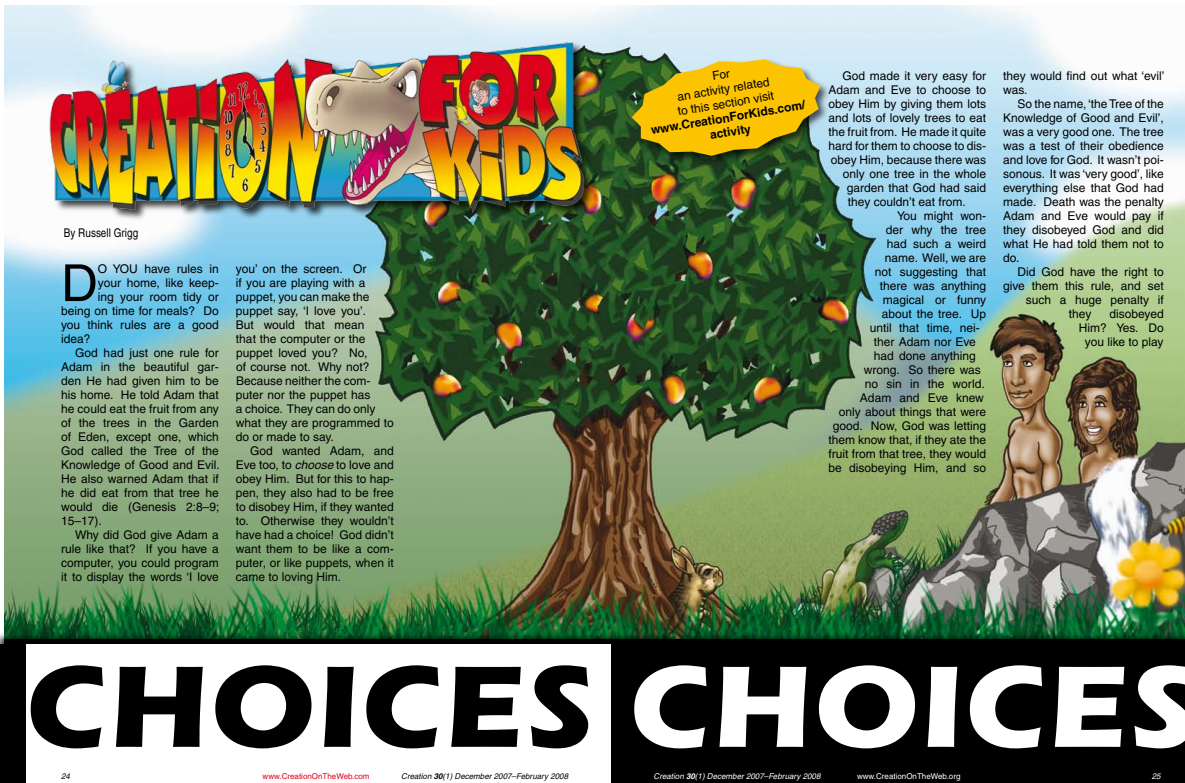
<style>
.page{position:relative;width:1185px;height:783px;background:#fff}
.page>*{position:absolute;margin:0;border:0;box-sizing:border-box;transform-origin:0 0}
.t1{font:51px "Helvetica";color:#000}
.t2{font:12px/14px "Helvetica";color:#000}
.t3{font:700 12px/14.4px "Helvetica";color:#000;text-align:center}
.t4{font:12px "Helvetica";color:#000;scale:.83 1}
.t5{font:italic 8px "Helvetica";color:#000}
.t6{font:italic 8px "Helvetica";color:#fff}
.t7{font:8px "Helvetica";color:#e2001a}
.t8{font:8px "Helvetica";color:#fff}
.s1{font-style:italic}
.s2{font-weight:700}
</style>
<div class="page">
<img style="left:4px;top:5px;width:1181px;height:626px">
<div style="left:0;top:631px;width:1185px;height:151px;background:#000;opacity:.75"></div>
<div style="left:4px;top:642px;width:607px;height:140px;background:#fff"></div>
<div style="left:611px;top:642px;width:574px;height:140px;background:#000"></div>
<img style="left:32px;top:19px;width:571px;height:208px">
<div style="left:4px;top:638px;width:1181px;height:5px;background:#000"></div>
<div style="left:4px;top:642px;width:22px;height:140px;background:#000"></div>
<svg style="left:31px;top:665px;width:557px;height:83px;fill:#000"></svg>
<svg style="left:634px;top:665px;width:551px;height:83px;fill:#fff"></svg>
<div style="left:630px;top:56px;width:201px;height:111px;background:#000;opacity:.65"></div>
<svg style="left:632px;top:59px;width:188px;height:97px"></svg>
<p class="t4" style="left:64px;top:226px;width:91px">By Russell Grigg</p>
<h1 class="t1" style="left:61px;top:253px;width:38px">D</h1>
<p class="t2" style="left:98px;top:262px;width:122px">O YOU have rules in</p>
<p class="t2" style="left:98px;top:276px;width:122px">your home, like keep-</p>
<p class="t2" style="left:98px;top:290px;width:122px">ing your room tidy or</p>
<p class="t2" style="left:61px;top:304px;width:159px">being on time for meals? Do</p>
<p class="t2" style="left:61px;top:318px;width:159px">you think rules are a good</p>
<p class="t2" style="left:61px;top:332px;width:31px">idea?</p>
<p class="t2" style="left:75px;top:346px;width:145px">God had just one rule for</p>
<p class="t2" style="left:61px;top:360px;width:159px">Adam in the beautiful gar-</p>
<p class="t2" style="left:61px;top:374px;width:159px">den He had given him to be</p>
<p class="t2" style="left:61px;top:388px;width:159px">his home. He told Adam that</p>
<p class="t2" style="left:61px;top:402px;width:159px">he could eat the fruit from any</p>
<p class="t2" style="left:61px;top:416px;width:159px">of the trees in the Garden</p>
<p class="t2" style="left:61px;top:430px;width:159px">of Eden, except one, which</p>
<p class="t2" style="left:61px;top:444px;width:159px">God called the Tree of the</p>
<p class="t2" style="left:61px;top:458px;width:160px">Knowledge of Good and Evil.</p>
<p class="t2" style="left:61px;top:472px;width:159px">He also warned Adam that if</p>
<p class="t2" style="left:61px;top:486px;width:159px">he did eat from that tree he</p>
<p class="t2" style="left:61px;top:500px;width:160px">would die (Genesis 2:8–9;</p>
<p class="t2" style="left:61px;top:514px;width:42px">15–17).</p>
<p class="t2" style="left:75px;top:528px;width:145px">Why did God give Adam a</p>
<p class="t2" style="left:61px;top:542px;width:159px">rule like that? If you have a</p>
<p class="t2" style="left:61px;top:556px;width:159px">computer, you could program</p>
<p class="t2" style="left:61px;top:570px;width:159px">it to display the words ‘I love</p>
<p class="t2" style="left:236px;top:261px;width:159px">you’ on the screen. Or<br>if you are playing with a puppet, you can make the puppet say, ‘I love you’.<br>But would that mean<br>that the computer or the puppet loved you? No,<br>of course not. Why not?<br>Because neither the com&shy;puter nor the puppet has<br>a choice. They can do only what they are programmed to do or made to say.</p>
<p class="t2" style="left:236px;top:443px;width:159px;text-align:justify;text-indent:14px">God wanted Adam, and Eve too, to <span class="s1">choose</span> to love and obey Him. But for this to hap&shy;pen, they also had to be free to disobey Him, if they wanted to. Otherwise they wouldn’t have had a choice! God didn’t want them to be like a com&shy;puter, or like puppets, when it came to loving Him.</p>
<p class="t2" style="left:672px;top:75px;width:99px;line-height:14.4px;text-align:center;rotate:-9deg">For<br>an activity related to this section visit</p>
<p class="t3" style="left:650px;top:122px;width:158px;rotate:-9deg">www.CreationForKids.com/ activity</p>
<p class="t2" style="left:843px;top:69px;width:145px">God made it very easy for</p>
<p class="t2" style="left:828px;top:83px;width:159px">Adam and Eve to choose to</p>
<p class="t2" style="left:828px;top:97px;width:159px">obey Him by giving them lots</p>
<p class="t2" style="left:828px;top:111px;width:159px">and lots of lovely trees to eat</p>
<p class="t2" style="left:828px;top:125px;width:159px">the fruit from. He made it quite</p>
<p class="t2" style="left:828px;top:139px;width:159px">hard for them to choose to dis-</p>
<p class="t2" style="left:831px;top:153px;width:157px">obey Him, because there was</p>
<p class="t2" style="left:843px;top:167px;width:145px">only one tree in the whole</p>
<p class="t2" style="left:847px;top:181px;width:141px">garden that God had said</p>
<p class="t2" style="left:848px;top:195px;width:119px">they couldn’t eat from.</p>
<p class="t2" style="left:897px;top:209px;width:91px">You might won-</p>
<p class="t2" style="left:886px;top:223px;width:102px">der why the tree</p>
<p class="t2" style="left:887px;top:237px;width:101px">had such a weird</p>
<p class="t2" style="left:885px;top:251px;width:103px">name. Well, we are</p>
<p class="t2" style="left:875px;top:265px;width:113px">not suggesting that</p>
<p class="t2" style="left:880px;top:279px;width:108px">there was anything</p>
<p class="t2" style="left:883px;top:293px;width:105px">magical or funny</p>
<p class="t2" style="left:882px;top:307px;width:106px">about the tree. Up</p>
<p class="t2" style="left:870px;top:321px;width:112px">until that time, nei-</p>
<p class="t2" style="left:874px;top:335px;width:104px">ther Adam nor Eve</p>
<p class="t2" style="left:874px;top:349px;width:104px">had done anything</p>
<p class="t2" style="left:864px;top:363px;width:118px">wrong. So there was</p>
<p class="t2" style="left:865px;top:377px;width:121px">no sin in the world.</p>
<p class="t2" style="left:860px;top:391px;width:125px">Adam and Eve knew</p>
<p class="t2" style="left:839px;top:405px;width:149px">only about things that were</p>
<p class="t2" style="left:833px;top:419px;width:155px">good. Now, God was letting</p>
<p class="t2" style="left:828px;top:433px;width:159px">them know that, if they ate the</p>
<p class="t2" style="left:828px;top:447px;width:159px">fruit from that tree, they would</p>
<p class="t2" style="left:828px;top:461px;width:159px">be disobeying Him, and so</p>
<p class="t2" style="left:1003px;top:69px;width:163px">they would find out what ‘evil’ was.</p>
<p class="t2" style="left:1003px;top:97px;width:162px;text-align:justify;text-indent:14px">So the name,‘theTree of the Knowledge of Good and Evil’, was a very good one. The tree was a test of their obedience and love for God. It wasn’t poi&shy;sonous. It was ‘very good’, like everything else that God had made. Death was the penalty Adam and Eve would pay if they disobeyed God and did what He had told them not to do.</p>
<p class="t2" style="left:1017px;top:265px;width:148px">Did God have the right to</p>
<p class="t2" style="left:1003px;top:279px;width:162px">give them this rule, and set</p>
<p class="t2" style="left:1026px;top:293px;width:139px">such a huge penalty if</p>
<p class="t2" style="left:1069px;top:307px;width:24px">they</p>
<p class="t2" style="left:1079px;top:307px;width:86px;text-align:right">disobeyed<br>Him? Yes. Do you like to play</p>
<p class="t5" style="left:61px;top:771px;width:10px">24</p>
<p class="t7" style="left:263px;top:771px;width:108px">www.CreationOnTheWeb.com</p>
<p class="t5" style="left:401px;top:771px;width:168px">Creation <span class="s2">30</span>(1) December 2007–February 2008</p>
<p class="t6" style="left:654px;top:771px;width:168px">Creation <span class="s2">30</span>(1) December 2007–February 2008</p>
<p class="t8" style="left:857px;top:771px;width:105px">www.CreationOnTheWeb.org</p>
<p class="t6" style="left:1152px;top:771px;width:10px">25</p>
</div>
